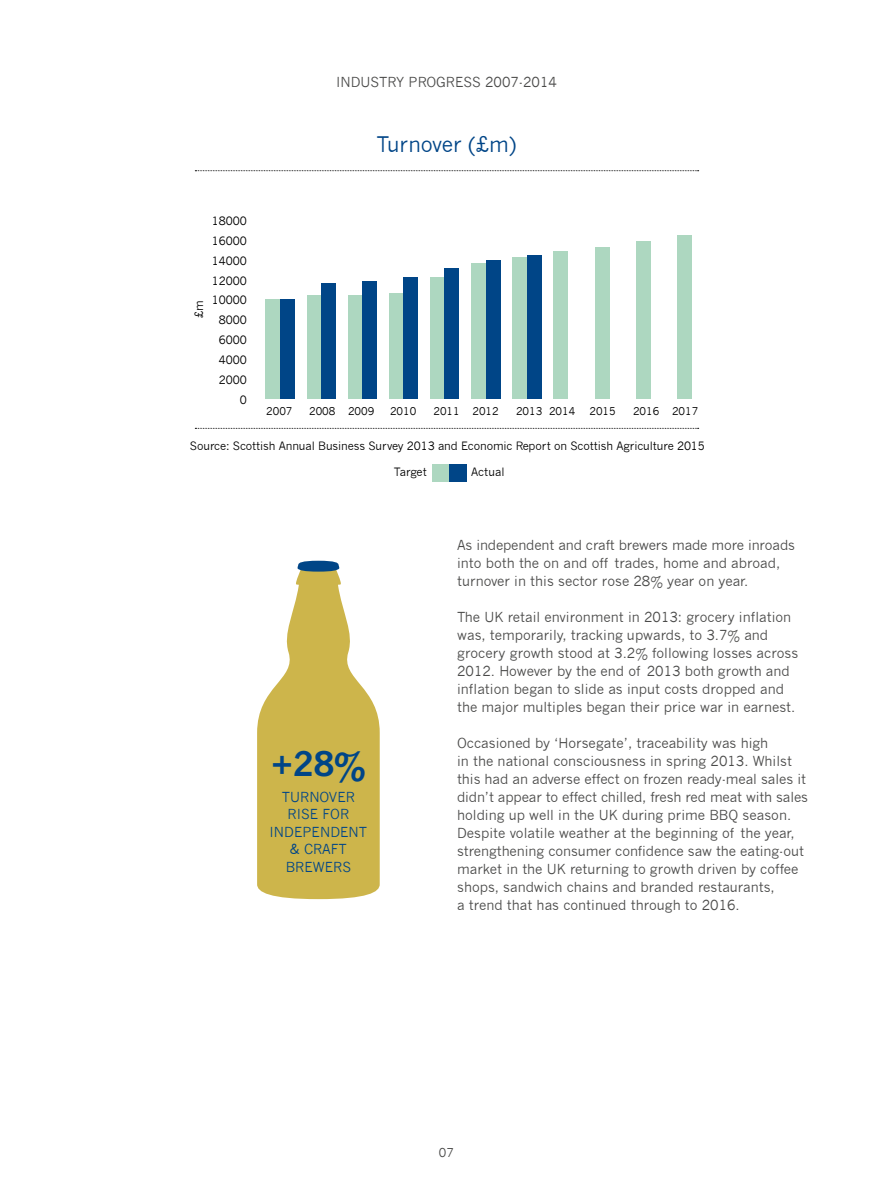
<style>
.page{position:relative;width:893px;height:1191px;background:#fff}
.page>*{position:absolute;margin:0;border:0;box-sizing:border-box;transform-origin:0 0}
.t1{font:700 33px "News Gothic";color:#004587}
.t2{font:21px "News Gothic";color:#004587}
.t3{font:13.5px/18px "News Gothic";color:#4a4a49}
.t4{font:13.5px/17.5px "News Gothic";color:#004587;text-align:center}
.t5{font:12px "News Gothic";color:#4a4a49}
.t6{font:11.25px/19.8px "News Gothic";color:#000;text-align:right}
.t7{font:10.5px "News Gothic";color:#000}
</style>
<div class="page">
<svg style="left:257px;top:561px;width:123px;height:338px"></svg>
<svg style="left:195px;top:170px;width:504px;height:1px"></svg>
<svg style="left:195px;top:428px;width:504px;height:1px"></svg>
<div style="left:266px;top:299px;width:14px;height:99px;background:#add7c0"></div>
<div style="left:280px;top:299px;width:15px;height:99px;background:#004587"></div>
<div style="left:430px;top:277px;width:15px;height:121px;background:#add7c0"></div>
<div style="left:445px;top:267px;width:14px;height:131px;background:#004587"></div>
<div style="left:307px;top:295px;width:14px;height:103px;background:#add7c0"></div>
<div style="left:321px;top:283px;width:15px;height:115px;background:#004587"></div>
<div style="left:471px;top:263px;width:15px;height:135px;background:#add7c0"></div>
<div style="left:486px;top:260px;width:14px;height:138px;background:#004587"></div>
<div style="left:348px;top:295px;width:14px;height:103px;background:#add7c0"></div>
<div style="left:362px;top:281px;width:15px;height:117px;background:#004587"></div>
<div style="left:513px;top:257px;width:14px;height:141px;background:#add7c0"></div>
<div style="left:527px;top:255px;width:14px;height:143px;background:#004587"></div>
<div style="left:554px;top:251px;width:14px;height:147px;background:#add7c0"></div>
<div style="left:595px;top:247px;width:14px;height:151px;background:#add7c0"></div>
<div style="left:636px;top:241px;width:14px;height:157px;background:#add7c0"></div>
<div style="left:677px;top:235px;width:14px;height:163px;background:#add7c0"></div>
<div style="left:389px;top:293px;width:15px;height:105px;background:#add7c0"></div>
<div style="left:404px;top:277px;width:14px;height:121px;background:#004587"></div>
<div style="left:432px;top:464px;width:17px;height:17px;background:#add7c0"></div>
<div style="left:449px;top:464px;width:17px;height:17px;background:#004587"></div>
<p class="t3" style="left:336px;top:73px;width:222px">Industry Progress 2007-2014</p>
<h2 class="t2" style="left:377px;top:132px;width:141px">Turnover (£m)</h2>
<p class="t6" style="left:189px;top:318px;width:19px;rotate:-90deg">£m</p>
<p class="t6" style="left:212px;top:211px;width:37px">18000<br>16000<br>14000<br>12000<br>10000<br>8000<br>6000<br>4000<br>2000<br>0</p>
<p class="t7" style="left:266px;top:405px;width:28px">2007</p>
<p class="t7" style="left:309px;top:405px;width:67px">2008 2009</p>
<p class="t7" style="left:390px;top:405px;width:28px">2010</p>
<p class="t7" style="left:433px;top:405px;width:67px">2011 2012</p>
<p class="t7" style="left:516px;top:405px;width:61px">2013 2014</p>
<p class="t7" style="left:589px;top:405px;width:28px">2015</p>
<p class="t7" style="left:633px;top:405px;width:67px">2016 2017</p>
<p class="t6" style="left:190px;top:436px;width:516px">Source: Scottish Annual Business Survey 2013 and Economic Report on Scottish Agriculture 2015</p>
<h1 class="t1" style="left:271px;top:743px;width:96px">+28%</h1>
<p class="t4" style="left:270px;top:788px;width:99px">Turnover<br>Rise for<br>Independent &amp; Craft<br>Brewers</p>
<p class="t6" style="left:394px;top:462px;width:34px">Target</p>
<p class="t6" style="left:471px;top:462px;width:35px">Actual</p>
<p class="t3" style="left:457px;top:536px;width:339px">As independent and craft brewers made more inroads into both the on and off trades, home and abroad, turnover in this sector rose 28% year on year.</p>
<p class="t3" style="left:457px;top:608px;width:343px">The UK retail environment in 2013: grocery inflation was, temporarily, tracking upwards, to 3.7% and grocery growth stood at 3.2% following losses across 2012. However by the end of 2013 both growth and inflation began to slide as input costs dropped and the major multiples began their price war in earnest.</p>
<p class="t3" style="left:457px;top:734px;width:353px">Occasioned by ‘H orsegate’, traceability was high<br>in the national consciousness in spring 2013. Whilst this had an adverse effect on frozen ready-meal sales it didn’t appear to effect chilled, fresh red meat with sales holding up well in the UK during prime BBQ season.<br>Despite volatile weather at the beginning of the year, strengthening consumer confidence saw the eating-out market in the UK returning to growth driven by coffee shops, sandwich chains and branded restaurants,<br>a trend that has continued through to 2016.</p>
<p class="t5" style="left:439px;top:1145px;width:16px">07</p>
</div>
